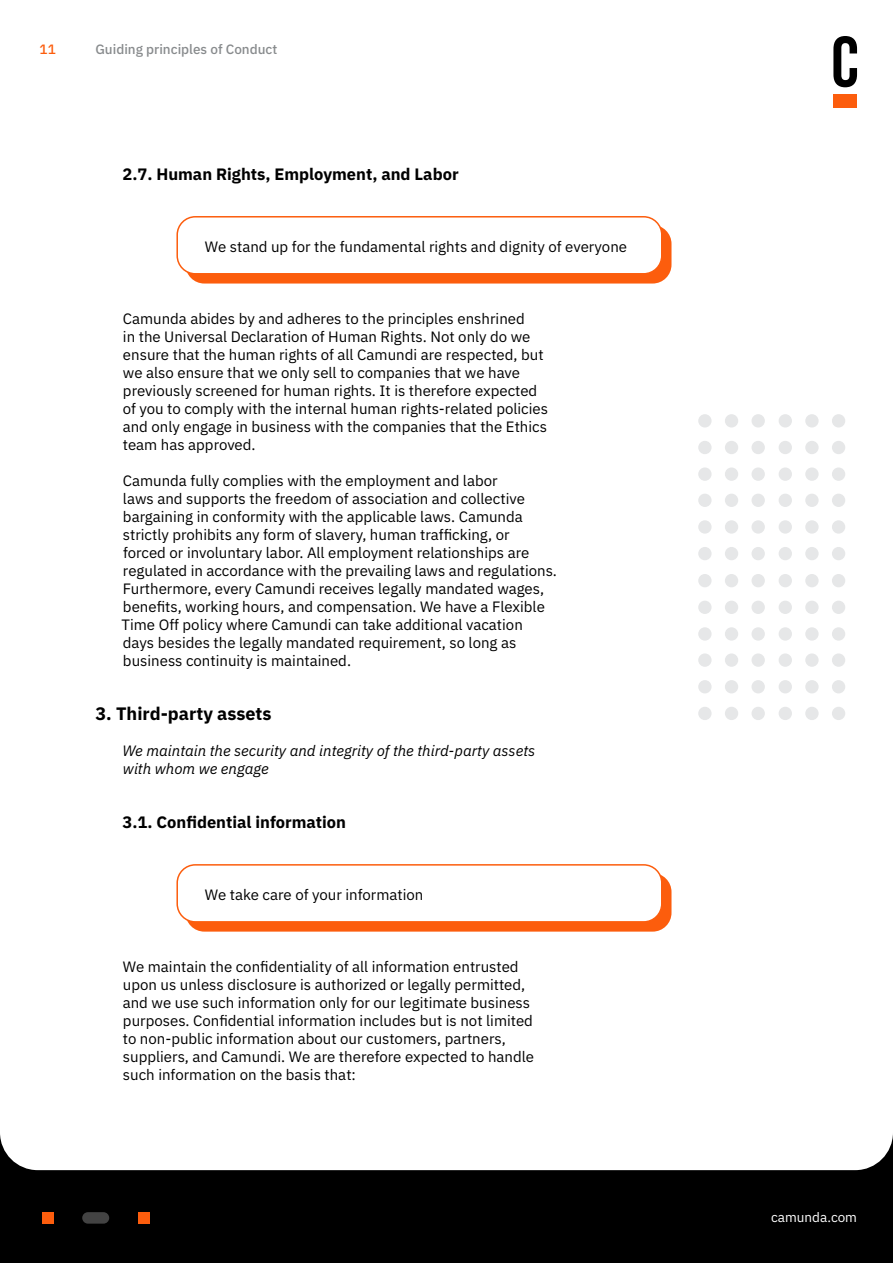
<style>
.page{position:relative;width:893px;height:1263px;background:#fff}
.page>*{position:absolute;margin:0;border:0;box-sizing:border-box;transform-origin:0 0}
.header2{font:700 18px "IBM Plex Sans";color:#000}
.header3{font:700 16.5px "IBM Plex Sans";color:#000}
.content-indented{font:15px/18px "IBM Plex Sans";color:#000}
.content{font:15px "IBM Plex Sans";color:#000}
.content-indented-2{font:italic 15px/18px "IBM Plex Sans";color:#000}
.t1{font:500 13.5px "IBM Plex Sans";color:#888b8d}
.t2{font:13.5px "IBM Plex Sans";color:#fff}
.t3{font:500 13.5px "IBM Plex Sans";color:#fc5d0d}
</style>
<div class="page">
<div style="left:0;top:1170px;width:893px;height:93px;background:#000"></div>
<svg style="left:833px;top:36px;width:24px;height:51px"></svg>
<div style="left:833px;top:95px;width:24px;height:13px;background:#fc5d0d"></div>
<div style="left:82px;top:1212px;width:27px;height:11px;background:#434343;border-radius:6px"></div>
<div style="left:42px;top:1212px;width:11px;height:11px;background:#fc5d0d"></div>
<div style="left:138px;top:1212px;width:11px;height:11px;background:#fc5d0d"></div>
<div style="left:185px;top:225px;width:486px;height:59px;background:#fc5d0d;border-radius:19px"></div>
<div style="left:185px;top:873px;width:486px;height:59px;background:#fc5d0d;border-radius:19px"></div>
<div style="left:177px;top:217px;width:485px;height:57px;background:#fff;border-radius:18px"></div>
<div style="left:176px;top:216px;width:486px;height:59px;border:2px solid #fc5d0d;border-radius:18px"></div>
<div style="left:177px;top:865px;width:485px;height:57px;background:#fff;border-radius:18px"></div>
<div style="left:176px;top:864px;width:486px;height:59px;border:2px solid #fc5d0d;border-radius:18px"></div>
<div style="left:832px;top:414px;width:13px;height:13px;background:#e6e7e8;border-radius:50%"></div>
<div style="left:779px;top:467px;width:13px;height:14px;background:#e6e7e8;border-radius:50%"></div>
<div style="left:805px;top:414px;width:14px;height:13px;background:#e6e7e8;border-radius:50%"></div>
<div style="left:832px;top:441px;width:13px;height:13px;background:#e6e7e8;border-radius:50%"></div>
<div style="left:779px;top:441px;width:13px;height:13px;background:#e6e7e8;border-radius:50%"></div>
<div style="left:805px;top:467px;width:14px;height:14px;background:#e6e7e8;border-radius:50%"></div>
<div style="left:779px;top:414px;width:13px;height:13px;background:#e6e7e8;border-radius:50%"></div>
<div style="left:805px;top:441px;width:14px;height:13px;background:#e6e7e8;border-radius:50%"></div>
<div style="left:832px;top:467px;width:13px;height:14px;background:#e6e7e8;border-radius:50%"></div>
<div style="left:751px;top:414px;width:14px;height:13px;background:#e6e7e8;border-radius:50%"></div>
<div style="left:698px;top:467px;width:14px;height:14px;background:#e6e7e8;border-radius:50%"></div>
<div style="left:725px;top:414px;width:13px;height:13px;background:#e6e7e8;border-radius:50%"></div>
<div style="left:751px;top:441px;width:14px;height:13px;background:#e6e7e8;border-radius:50%"></div>
<div style="left:698px;top:441px;width:14px;height:13px;background:#e6e7e8;border-radius:50%"></div>
<div style="left:725px;top:467px;width:13px;height:14px;background:#e6e7e8;border-radius:50%"></div>
<div style="left:698px;top:414px;width:14px;height:13px;background:#e6e7e8;border-radius:50%"></div>
<div style="left:725px;top:441px;width:13px;height:13px;background:#e6e7e8;border-radius:50%"></div>
<div style="left:751px;top:467px;width:14px;height:14px;background:#e6e7e8;border-radius:50%"></div>
<div style="left:832px;top:494px;width:13px;height:13px;background:#e6e7e8;border-radius:50%"></div>
<div style="left:779px;top:547px;width:13px;height:13px;background:#e6e7e8;border-radius:50%"></div>
<div style="left:805px;top:494px;width:14px;height:13px;background:#e6e7e8;border-radius:50%"></div>
<div style="left:832px;top:520px;width:13px;height:14px;background:#e6e7e8;border-radius:50%"></div>
<div style="left:779px;top:520px;width:13px;height:14px;background:#e6e7e8;border-radius:50%"></div>
<div style="left:805px;top:547px;width:14px;height:13px;background:#e6e7e8;border-radius:50%"></div>
<div style="left:779px;top:494px;width:13px;height:13px;background:#e6e7e8;border-radius:50%"></div>
<div style="left:805px;top:520px;width:14px;height:14px;background:#e6e7e8;border-radius:50%"></div>
<div style="left:832px;top:547px;width:13px;height:13px;background:#e6e7e8;border-radius:50%"></div>
<div style="left:751px;top:494px;width:14px;height:13px;background:#e6e7e8;border-radius:50%"></div>
<div style="left:698px;top:547px;width:14px;height:13px;background:#e6e7e8;border-radius:50%"></div>
<div style="left:725px;top:494px;width:13px;height:13px;background:#e6e7e8;border-radius:50%"></div>
<div style="left:751px;top:520px;width:14px;height:14px;background:#e6e7e8;border-radius:50%"></div>
<div style="left:698px;top:520px;width:14px;height:14px;background:#e6e7e8;border-radius:50%"></div>
<div style="left:725px;top:547px;width:13px;height:13px;background:#e6e7e8;border-radius:50%"></div>
<div style="left:698px;top:494px;width:14px;height:13px;background:#e6e7e8;border-radius:50%"></div>
<div style="left:725px;top:520px;width:13px;height:14px;background:#e6e7e8;border-radius:50%"></div>
<div style="left:751px;top:547px;width:14px;height:13px;background:#e6e7e8;border-radius:50%"></div>
<div style="left:832px;top:574px;width:13px;height:13px;background:#e6e7e8;border-radius:50%"></div>
<div style="left:779px;top:627px;width:13px;height:14px;background:#e6e7e8;border-radius:50%"></div>
<div style="left:805px;top:574px;width:14px;height:13px;background:#e6e7e8;border-radius:50%"></div>
<div style="left:832px;top:601px;width:13px;height:13px;background:#e6e7e8;border-radius:50%"></div>
<div style="left:779px;top:601px;width:13px;height:13px;background:#e6e7e8;border-radius:50%"></div>
<div style="left:805px;top:627px;width:14px;height:14px;background:#e6e7e8;border-radius:50%"></div>
<div style="left:779px;top:574px;width:13px;height:13px;background:#e6e7e8;border-radius:50%"></div>
<div style="left:805px;top:601px;width:14px;height:13px;background:#e6e7e8;border-radius:50%"></div>
<div style="left:832px;top:627px;width:13px;height:14px;background:#e6e7e8;border-radius:50%"></div>
<div style="left:751px;top:574px;width:14px;height:13px;background:#e6e7e8;border-radius:50%"></div>
<div style="left:698px;top:627px;width:14px;height:14px;background:#e6e7e8;border-radius:50%"></div>
<div style="left:725px;top:574px;width:13px;height:13px;background:#e6e7e8;border-radius:50%"></div>
<div style="left:751px;top:601px;width:14px;height:13px;background:#e6e7e8;border-radius:50%"></div>
<div style="left:698px;top:601px;width:14px;height:13px;background:#e6e7e8;border-radius:50%"></div>
<div style="left:725px;top:627px;width:13px;height:14px;background:#e6e7e8;border-radius:50%"></div>
<div style="left:698px;top:574px;width:14px;height:13px;background:#e6e7e8;border-radius:50%"></div>
<div style="left:725px;top:601px;width:13px;height:13px;background:#e6e7e8;border-radius:50%"></div>
<div style="left:751px;top:627px;width:14px;height:14px;background:#e6e7e8;border-radius:50%"></div>
<div style="left:832px;top:653px;width:13px;height:14px;background:#e6e7e8;border-radius:50%"></div>
<div style="left:779px;top:707px;width:13px;height:13px;background:#e6e7e8;border-radius:50%"></div>
<div style="left:805px;top:653px;width:14px;height:14px;background:#e6e7e8;border-radius:50%"></div>
<div style="left:832px;top:680px;width:13px;height:13px;background:#e6e7e8;border-radius:50%"></div>
<div style="left:779px;top:680px;width:13px;height:13px;background:#e6e7e8;border-radius:50%"></div>
<div style="left:805px;top:707px;width:14px;height:13px;background:#e6e7e8;border-radius:50%"></div>
<div style="left:779px;top:653px;width:13px;height:14px;background:#e6e7e8;border-radius:50%"></div>
<div style="left:805px;top:680px;width:14px;height:13px;background:#e6e7e8;border-radius:50%"></div>
<div style="left:832px;top:707px;width:13px;height:13px;background:#e6e7e8;border-radius:50%"></div>
<div style="left:751px;top:653px;width:14px;height:14px;background:#e6e7e8;border-radius:50%"></div>
<div style="left:698px;top:707px;width:14px;height:13px;background:#e6e7e8;border-radius:50%"></div>
<div style="left:725px;top:653px;width:13px;height:14px;background:#e6e7e8;border-radius:50%"></div>
<div style="left:751px;top:680px;width:14px;height:13px;background:#e6e7e8;border-radius:50%"></div>
<div style="left:698px;top:680px;width:14px;height:13px;background:#e6e7e8;border-radius:50%"></div>
<div style="left:725px;top:707px;width:13px;height:13px;background:#e6e7e8;border-radius:50%"></div>
<div style="left:698px;top:653px;width:14px;height:14px;background:#e6e7e8;border-radius:50%"></div>
<div style="left:725px;top:680px;width:13px;height:13px;background:#e6e7e8;border-radius:50%"></div>
<div style="left:751px;top:707px;width:14px;height:13px;background:#e6e7e8;border-radius:50%"></div>
<p class="t3" style="left:40px;top:39px;width:18px">11</p>
<p class="t1" style="left:95px;top:39px;width:183px">Guiding principles of Conduct</p>
<p class="header3" style="left:123px;top:161px;width:338px">2.7. Human Rights, Employment, and Labor</p>
<p class="content" style="left:205px;top:235px;width:424px">We stand up for the fundamental rights and dignity of everyone</p>
<p class="content-indented" style="left:123px;top:308px;width:427px">Camunda abides by and adheres to the principles enshrined<br>in the Universal Declaration of Human Rights. Not only do we ensure that the human rights of all Camundi are respected, but we also ensure that we only sell to companies that we have previously screened for human rights. It is therefore expected of you to comply with the internal human rights-related policies and only engage in business with the companies that the Ethics team has approved.</p>
<p class="content-indented" style="left:122px;top:470px;width:437px">Camunda fully complies with the employment and labor<br>laws and supports the freedom of association and collective bargaining in conformity with the applicable laws. Camunda strictly prohibits any form of slavery, human trafficking, or<br>forced or involuntary labor. All employment relationships are regulated in accordance with the prevailing laws and regulations.<br>Furthermore, every Camundi receives legally mandated wages, benefits, working hours, and compensation. We have a Flexible Time Off policy where Camundi can take additional vacation days besides the legally mandated requirement, so long as business continuity is maintained.</p>
<p class="header2" style="left:95px;top:699px;width:178px">3. Third-party assets</p>
<p class="content-indented-2" style="left:123px;top:740px;width:414px">We maintain the security and integrity of the third-party assets with whom we engage</p>
<p class="header3" style="left:123px;top:809px;width:225px">3.1. Confidential information</p>
<p class="content" style="left:205px;top:883px;width:220px">We take care of your information</p>
<p class="content-indented" style="left:123px;top:956px;width:413px">We maintain the confidentiality of all information entrusted upon us unless disclosure is authorized or legally permitted, and we use such information only for our legitimate business purposes. Confidential information includes but is not limited to non-public information about our customers, partners, suppliers, and Camundi. We are therefore expected to handle such information on the basis that:</p>
<p class="t2" style="left:771px;top:1207px;width:87px">camunda.com</p>
</div>
